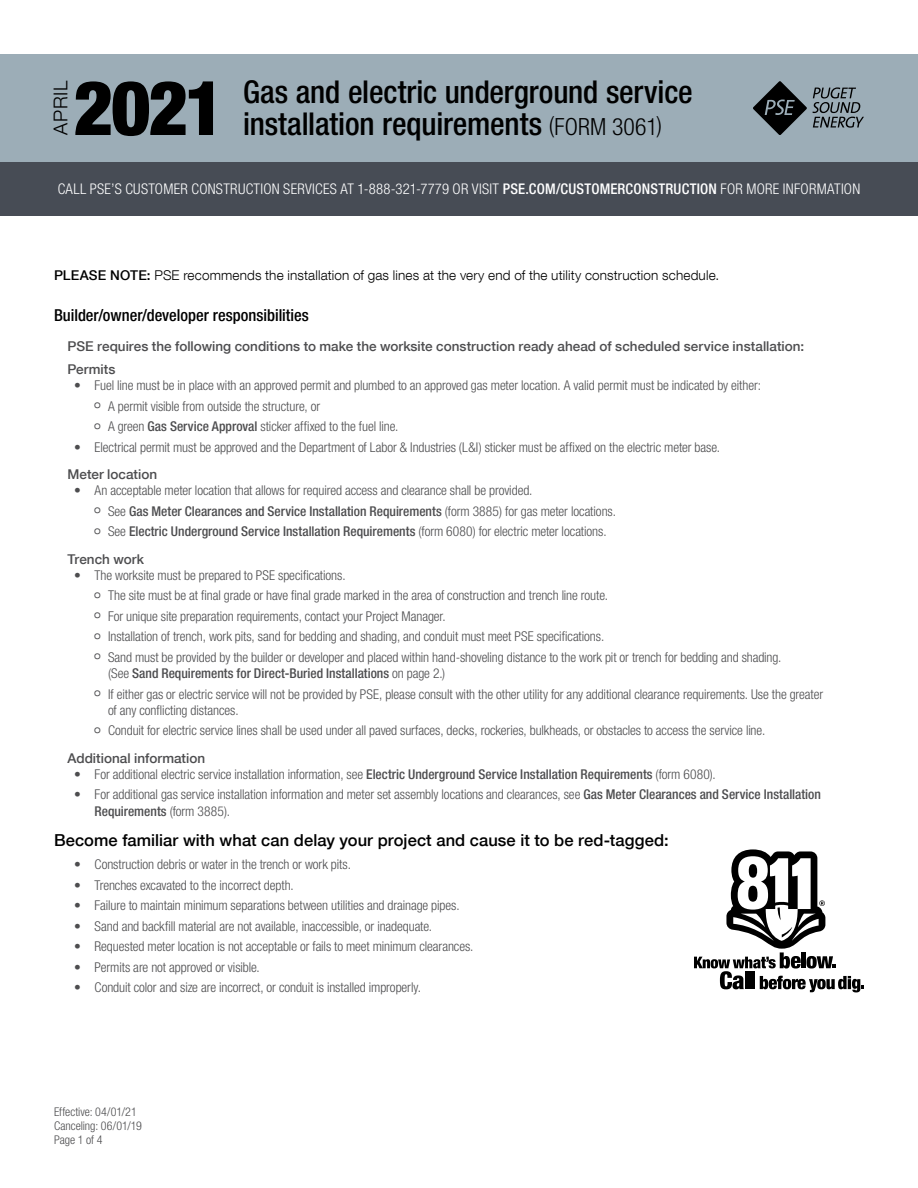
<style>
.page{position:relative;width:918px;height:1188px;background:#fff}
.page>*{position:absolute;margin:0;border:0;box-sizing:border-box;transform-origin:0 0}
.t1{font:900 condensed 75.6px "Helvetica Neue LT Com";color:#000}
.t2{font:500 condensed 31.5px/31.3px "Helvetica Neue LT Com";letter-spacing:-.005em;color:#000}
.t3{font:300 19.05px "Helvetica Neue LT Com";color:#000}
.t4{font:500 16.5px "Helvetica Neue LT Com";letter-spacing:.005em;color:#000}
.t5{font:500 condensed 16.5px "Helvetica Neue LT Com";color:#000}
.t6{font:300 condensed 14.7px "Helvetica Neue LT Com";letter-spacing:.02em;color:#fff}
.t7{font:300 condensed 13.5px/20.5px "Helvetica Neue LT Com";letter-spacing:-.005em;color:#4d4d4f}
.t8{font:500 13.5px/23px "Helvetica Neue LT Com";color:#4d4d4f}
.t9{font:300 13.5px "Helvetica Neue LT Com";letter-spacing:.01em;color:#000}
.t10{font:300 condensed 12px/14.4px "Helvetica Neue LT Com";color:#4d4d4f}
.s1{font-weight:300;font-size:23.7px}
.s2{font-weight:500}
.s3{font-stretch:normal;font-size:18px}
</style>
<div class="page">
<div style="left:0;top:54px;width:918px;height:108px;background:#9cadb7"></div>
<svg style="left:753px;top:81px;width:111px;height:54px"></svg>
<div style="left:0;top:162px;width:918px;height:54px;background:#474c55"></div>
<svg style="left:694px;top:849px;width:170px;height:143px"></svg>
<h3 class="t3" style="left:49px;top:135px;width:55px;rotate:-90deg">APRIL</h3>
<h2 class="t2" style="left:243px;top:76px;width:451px">Gas and electric underground service installation requirements <span class="s1">(FORM 3061)</span></h2>
<h1 class="t1" style="left:74px;top:63px;width:152px">2021</h1>
<p class="t6" style="left:58px;top:181px;width:804px">CALL PSE’S CUSTOMER CONSTRUCTION SERVICES AT 1-888-321-7779 OR VISIT <span class="s2">PSE.COM/CUSTOMERCONSTRUCTION</span> FOR MORE INFORMATION</p>
<p class="t9" style="left:54px;top:267px;width:667px"><span class="s2">PLEASE NOTE:</span> PSE recommends the installation of gas lines at the very end of the utility construction schedule.</p>
<p class="t5" style="left:54px;top:306px;width:256px">Builder/owner/developer responsibilities</p>
<p class="t8" style="left:68px;top:335px;width:738px">PSE requires the following conditions to make the worksite construction ready ahead of scheduled service installation:<br>Permits</p>
<p class="t7" style="left:94px;top:375px;width:668px;text-indent:-20px">• Fuel line must be in place with an approved permit and plumbed to an approved gas meter location. A valid permit must be indicated by either: <span class="s3">º</span> A permit visible from outside the structure, or<br><span class="s3">º</span> A green <span class="s2">Gas Service Approval</span> sticker affixed to the fuel line.</p>
<p class="t7" style="left:74px;top:437px;width:647px">• Electrical permit must be approved and the Department of Labor &amp; Industries (L&amp;I) sticker must be affixed on the electric meter base.</p>
<p class="t8" style="left:68px;top:463px;width:91px">Meter location</p>
<p class="t7" style="left:94px;top:480px;width:523px;text-indent:-20px">• An acceptable meter location that allows for required access and clearance shall be provided.<br><span class="s3">º</span> See <span class="s2">Gas Meter Clearances and Service Installation Requirements</span> (form 3885) for gas meter locations. <span class="s3">º</span> See <span class="s2">Electric Underground Service Installation Requirements</span> (form 6080) for electric meter locations.</p>
<p class="t8" style="left:68px;top:547px;width:78px">Trench work</p>
<p class="t7" style="left:94px;top:565px;width:689px;text-indent:-20px">• The worksite must be prepared to PSE specifications.<br><span class="s3">º</span> The site must be at final grade or have final grade marked in the area of construction and trench line route.<br><span class="s3">º</span> For unique site preparation requirements, contact your Project Manager.<br><span class="s3">º</span> Installation of trench, work pits, sand for bedding and shading, and conduit must meet PSE specifications.<br><span class="s3">º</span> Sand must be provided by the builder or developer and placed within hand-shoveling distance to the work pit or trench for bedding and shading.</p>
<p class="t7" style="left:94px;top:663px;width:730px;text-indent:14px">(See <span class="s2">Sand Requirements for Direct-Buried Installations</span> on page 2.)<br><span class="s3">º</span> If either gas or electric service will not be provided by PSE, please consult with the other utility for any additional clearance requirements. Use the greater</p>
<p class="t7" style="left:94px;top:700px;width:672px;text-indent:14px">of any conflicting distances.<br><span class="s3">º</span> Conduit for electric service lines shall be used under all paved surfaces, decks, rockeries, bulkheads, or obstacles to access the service line.</p>
<p class="t8" style="left:68px;top:746px;width:139px">Additional information</p>
<p class="t7" style="left:74px;top:764px;width:643px">• For additional electric service installation information, see <span class="s2">Electric Underground Service Installation Requirements</span> (form 6080).</p>
<p class="t7" style="left:94px;top:786px;width:728px;line-height:16.2px;text-indent:-20px">• For additional gas service installation information and meter set assembly locations and clearances, see <span class="s2">Gas Meter Clearances and Service Installation<br>Requirements</span> (form 3885).</p>
<p class="t4" style="left:54px;top:831px;width:616px">Become familiar with what can delay your project and cause it to be red-tagged:</p>
<p class="t7" style="left:74px;top:854px;width:278px">• Construction debris or water in the trench or work pits.</p>
<p class="t7" style="left:74px;top:875px;width:221px">• Trenches excavated to the incorrect depth.</p>
<p class="t7" style="left:74px;top:895px;width:387px">• Failure to maintain minimum separations between utilities and drainage pipes.</p>
<p class="t7" style="left:74px;top:916px;width:359px">• Sand and backfill material are not available, inaccessible, or inadequate.</p>
<p class="t7" style="left:74px;top:936px;width:401px">• Requested meter location is not acceptable or fails to meet minimum clearances.</p>
<p class="t7" style="left:74px;top:957px;width:187px">• Permits are not approved or visible.</p>
<p class="t7" style="left:74px;top:977px;width:348px">• Conduit color and size are incorrect, or conduit is installed improperly.</p>
<p class="t10" style="left:54px;top:1104px;width:89px">Effective: 04/01/21<br>Canceling: 06/01/19<br>Page 1 of 4</p>
</div>
